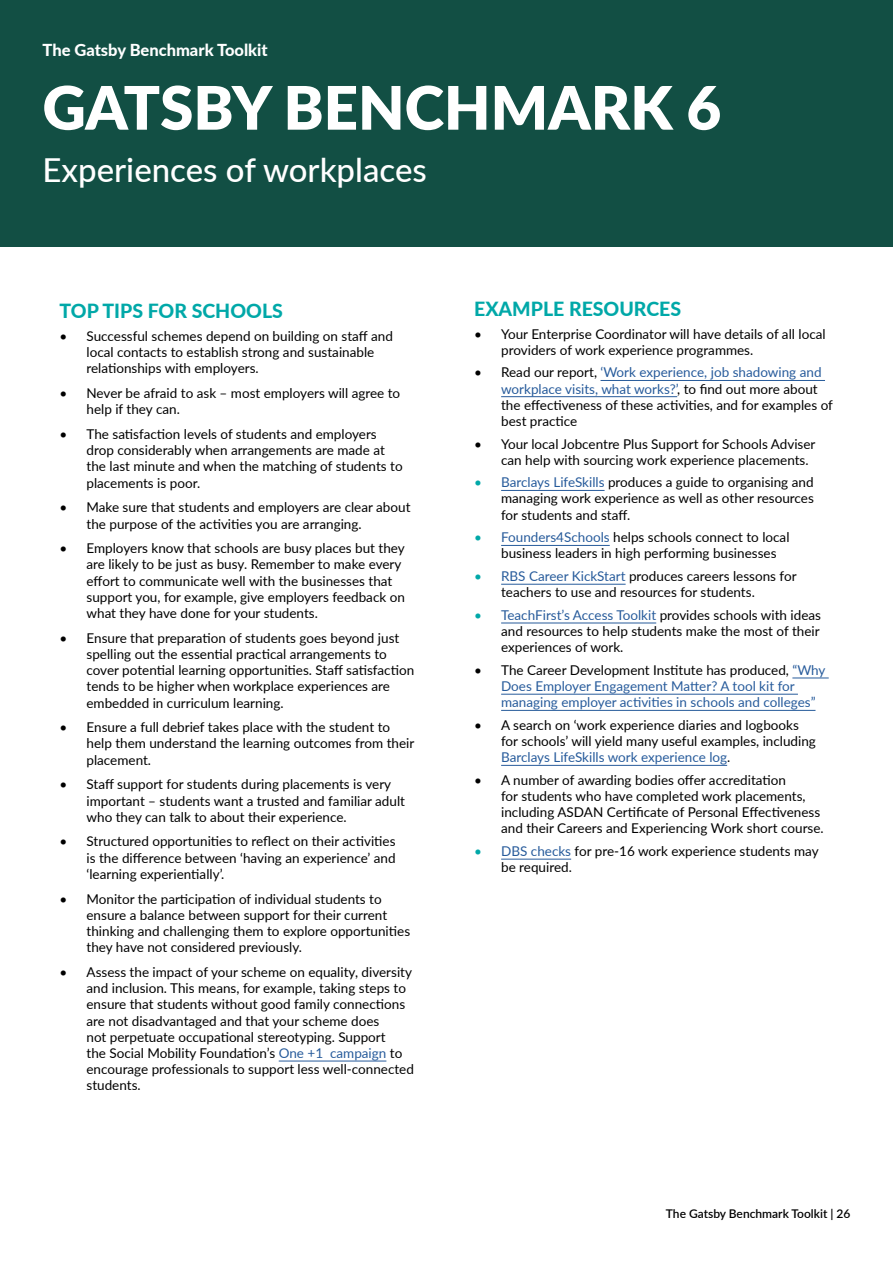
<style>
.page{position:relative;width:893px;height:1263px;background:#fff}
.page>*{position:absolute;margin:0;border:0;box-sizing:border-box;transform-origin:0 0}
.t1{font:900 60px "Lato";color:#fff}
.t2{font:500 33px "Lato";color:#fff}
.t3{font:800 19.5px "Lato";color:#00a8a8}
.t4{font:800 16.5px "Lato";color:#fff}
.t5{font:13.5px/16.2px "Lato";color:#000}
.t6{font:13.5px/16.2px "Lato";color:#275b9b}
.t7{font:600 12px "Lato";color:#000}
.s1{color:#275b9b}
.s2{color:#00a8a8}
.s3{color:#000}
</style>
<div class="page">
<div style="left:0;top:0;width:893px;height:247px;background:#124f44"></div>
<hr style="left:279px;top:1061px;width:107px;height:1px;background:#275b9b">
<hr style="left:600px;top:380px;width:225px;height:1px;background:#275b9b">
<hr style="left:501px;top:396px;width:176px;height:1px;background:#275b9b">
<hr style="left:501px;top:490px;width:104px;height:1px;background:#275b9b">
<hr style="left:501px;top:545px;width:109px;height:1px;background:#275b9b">
<hr style="left:501px;top:584px;width:125px;height:1px;background:#275b9b">
<hr style="left:501px;top:623px;width:155px;height:1px;background:#275b9b">
<hr style="left:792px;top:678px;width:37px;height:1px;background:#275b9b">
<hr style="left:501px;top:694px;width:297px;height:1px;background:#275b9b">
<hr style="left:501px;top:710px;width:314px;height:1px;background:#275b9b">
<hr style="left:501px;top:765px;width:226px;height:1px;background:#275b9b">
<hr style="left:501px;top:859px;width:70px;height:1px;background:#275b9b">
<p class="t4" style="left:43px;top:38px;width:227px">The Gatsby Benchmark Toolkit</p>
<h1 class="t1" style="left:43px;top:63px;width:680px">GATSBY BENCHMARK 6</h1>
<h2 class="t2" style="left:43px;top:146px;width:386px">Experiences of workplaces</h2>
<h3 class="t3" style="left:60px;top:297px;width:225px">TOP TIPS FOR SCHOOLS</h3>
<p class="t5" style="left:87px;top:327px;width:308px;text-indent:-27px">• Successful schemes depend on building on staff and local contacts to establish strong and sustainable relationships with employers.</p>
<p class="t5" style="left:87px;top:384px;width:315px;text-indent:-27px">• Never be afraid to ask – most employers will agree to help if they can.</p>
<p class="t5" style="left:87px;top:425px;width:318px;text-indent:-27px">• The satisfaction levels of students and employers drop considerably when arrangements are made at the last minute and when the matching of students to placements is poor.</p>
<p class="t5" style="left:87px;top:499px;width:325px;text-indent:-27px">• Make sure that students and employers are clear about the purpose of the activities you are arranging.</p>
<p class="t5" style="left:87px;top:540px;width:320px;text-indent:-27px">• Employers know that schools are busy places but they are likely to be just as busy. Remember to make every effort to communicate well with the businesses that support you, for example, give employers feedback on what they have done for your students.</p>
<p class="t5" style="left:87px;top:629px;width:329px;text-indent:-27px">• Ensure that preparation of students goes beyond just spelling out the essential practical arrangements to cover potential learning opportunities. Staff satisfaction tends to be higher when workplace experiences are embedded in curriculum learning.</p>
<p class="t5" style="left:87px;top:719px;width:329px;text-indent:-27px">• Ensure a full debrief takes place with the student to help them understand the learning outcomes from their placement.</p>
<p class="t5" style="left:87px;top:776px;width:320px;text-indent:-27px">• Staff support for students during placements is very important – students want a trusted and familiar adult who they can talk to about their experience.</p>
<p class="t5" style="left:87px;top:833px;width:311px;text-align:justify;text-indent:-27px">• Structured opportunities to reflect on their activities is the difference between ‘having an experience’ and ‘learning experientially’.</p>
<p class="t5" style="left:87px;top:890px;width:325px;text-indent:-27px">• Monitor the participation of individual students to ensure a balance between support for their current thinking and challenging them to explore opportunities they have not considered previously.</p>
<p class="t5" style="left:87px;top:963px;width:329px;text-indent:-27px">• Assess the impact of your scheme on equality, diversity and inclusion. This means, for example, taking steps to ensure that students without good family connections are not disadvantaged and that your scheme does<br>not perpetuate occupational stereotyping. Support<br>the Social Mobility Foundation’s <span class="s1">One +1 campaign</span> to encourage professionals to support less well-connected students.</p>
<h3 class="t3" style="left:474px;top:294px;width:209px">EXAMPLE RESOURCES</h3>
<p class="t5" style="left:501px;top:325px;width:326px;text-indent:-27px">• Your Enterprise Coordinator will have details of all local providers of work experience programmes.</p>
<p class="t5" style="left:501px;top:364px;width:333px;text-indent:-27px">• Read our report, <span class="s1">‘Work experience, job shadowing and workplace visits, what works?’</span>, to find out more about the effectiveness of these activities, and for examples of best practice</p>
<p class="t5" style="left:501px;top:435px;width:316px;text-indent:-27px">• Your local Jobcentre Plus Support for Schools Adviser can help with sourcing work experience placements.</p>
<p class="t5" style="left:501px;top:474px;width:314px;text-align:justify;text-indent:-27px"><span class="s2">•</span> <span class="s1">Barclays LifeSkills</span> produces a guide to organising and managing work experience as well as other resources for students and staff.</p>
<p class="t5" style="left:501px;top:529px;width:290px;text-indent:-27px"><span class="s2">•</span> <span class="s1">Founders4Schools</span> helps schools connect to local business leaders in high performing businesses</p>
<p class="t5" style="left:501px;top:567px;width:297px;text-indent:-27px"><span class="s2">•</span> <span class="s1">RBS Career KickStart</span> produces careers lessons for teachers to use and resources for students.</p>
<p class="t5" style="left:501px;top:606px;width:321px;text-align:justify;text-indent:-27px"><span class="s2">•</span> <span class="s1">TeachFirst’s Access Toolkit</span> provides schools with ideas and resources to help students make the most of their experiences of work.</p>
<p class="t6" style="left:501px;top:661px;width:326px;text-indent:-27px"><span class="s3">• The Career Development Institute has produced,</span> “Why<br>Does Employer Engagement Matter? A tool kit for managing employer activities in schools and colleges”</p>
<p class="t5" style="left:501px;top:716px;width:316px;text-indent:-27px">• A search on ‘work experience diaries and logbooks for schools’ will yield many useful examples, including<br><span class="s1">Barclays LifeSkills work experience log</span>.</p>
<p class="t5" style="left:501px;top:771px;width:324px;text-indent:-27px">• A number of awarding bodies offer accreditation<br>for students who have completed work placements, including ASDAN Certificate of Personal Effectiveness and their Careers and Experiencing Work short course.</p>
<p class="t5" style="left:501px;top:842px;width:319px;text-indent:-27px"><span class="s2">•</span> <span class="s1">DBS checks</span> for pre-16 work experience students may be required.</p>
<p class="t7" style="left:666px;top:1205px;width:186px">The Gatsby Benchmark Toolkit | 26</p>
</div>
